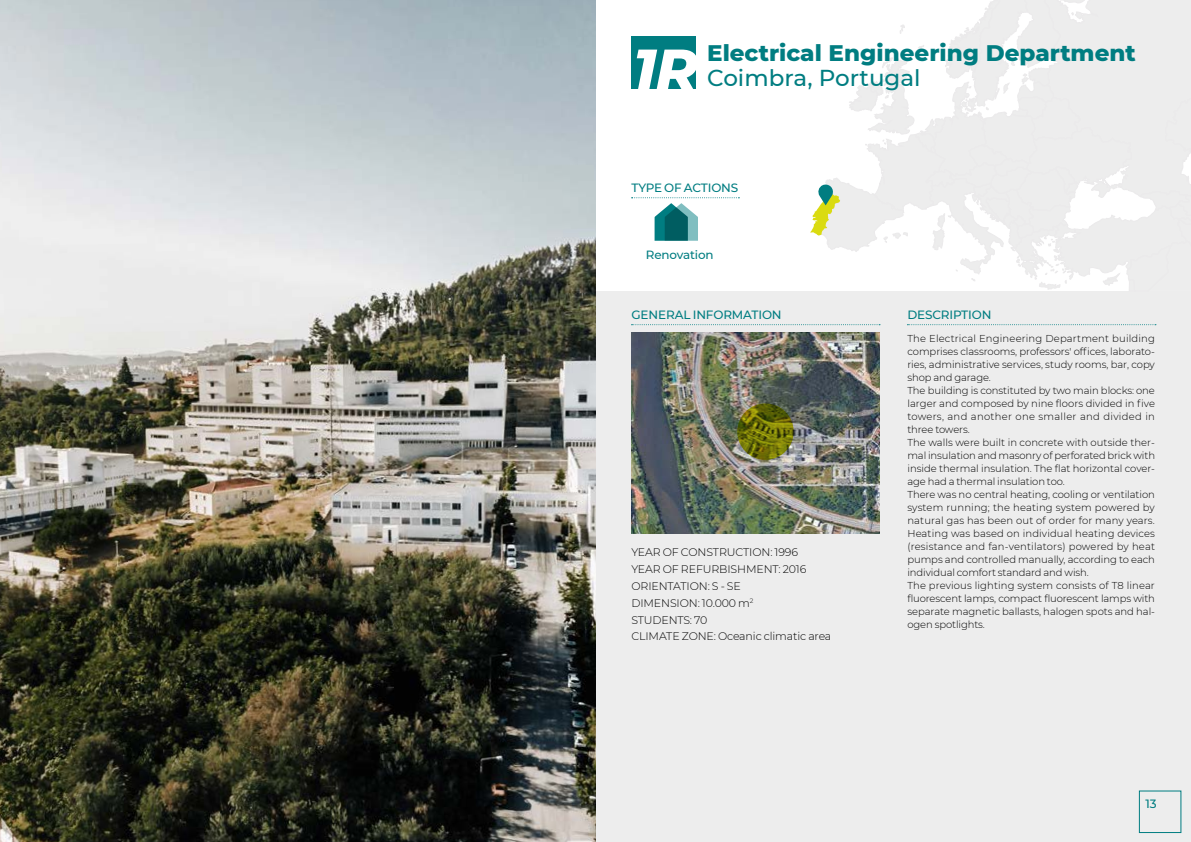
<style>
.page{position:relative;width:1191px;height:842px;background:#fff}
.page>*{position:absolute;margin:0;border:0;box-sizing:border-box;transform-origin:0 0}
.t1{font:italic 800 57px "Montserrat";color:#fff}
.t2{font:800 23px "Montserrat";color:#007d81}
.t3{font:500 23px "Montserrat";color:#007d81}
.t4{font:500 12px "Montserrat";letter-spacing:-.01em;color:#007d81}
.t5{font:500 11.9px "Montserrat";letter-spacing:-.01em;color:#007d81}
.t6{font:300 11px/16.8px "Montserrat";letter-spacing:-.01em;color:#000}
.t7{font:300 10px/13px "Montserrat";letter-spacing:-.005em;color:#000}
</style>
<div class="page">
<div style="left:595px;top:291px;width:596px;height:551px;background:#ededed"></div>
<div style="left:1138px;top:790px;width:43px;height:43px;border:1px solid #007d81"></div>
<svg style="left:810px;top:0;width:381px;height:291px"></svg>
<div style="left:631px;top:36px;width:65px;height:52px;background:#007d81"></div>
<svg style="left:631px;top:324px;width:249px;height:1px"></svg>
<img style="left:631px;top:332px;width:248px;height:201px">
<svg style="left:737px;top:403px;width:56px;height:57px;background:#6b6e08"></svg>
<svg style="left:907px;top:324px;width:249px;height:1px"></svg>
<svg style="left:631px;top:197px;width:108px;height:44px"></svg>
<img style="left:0;top:0;width:595px;height:842px">
<h1 class="t1" style="left:633px;top:27px;width:66px">1R</h1>
<h2 class="t2" style="left:707px;top:36px;width:430px">Electrical Engineering Department</h2>
<h2 class="t3" style="left:707px;top:62px;width:215px">Coimbra, Portugal</h2>
<p class="t4" style="left:631px;top:179px;width:108px">TYPE OF ACTIONS</p>
<p class="t5" style="left:646px;top:247px;width:69px">Renovation</p>
<p class="t4" style="left:631px;top:306px;width:152px">GENERAL INFORMATION</p>
<p class="t6" style="left:631px;top:543px;width:201px">YEAR OF CONSTRUCTION: 1996<br>YEAR OF REFURBISHMENT: 2016<br>ORIENTATION: S - SE<br>DIMENSION: 10.000 m<sup>2<br></sup>STUDENTS: 70<br>CLIMATE ZONE: Oceanic climatic area</p>
<p class="t4" style="left:907px;top:306px;width:86px">DESCRIPTION</p>
<p class="t7" style="left:907px;top:331px;width:249px">The Electrical Engineering Department building comprises classrooms, professors' offices, laborato&shy;ries, administrative services, study rooms, bar, copy shop and garage.<br>The building is constituted by two main blocks: one larger and composed by nine floors divided in five towers, and another one smaller and divided in three towers.<br>The walls were built in concrete with outside ther&shy;mal insulation and masonry of perforated brick with inside thermal insulation. The flat horizontal cover&shy;age had a thermal insulation too.<br>There was no central heating, cooling or ventilation system running; the heating system powered by natural gas has been out of order for many years.<br>Heating was based on individual heating devices (resistance and fan-ventilators) powered by heat pumps and controlled manually, according to each individual comfort standard and wish.<br>The previous lighting system consists of T8 linear fluorescent lamps, compact fluorescent lamps with separate magnetic ballasts, halogen spots and hal&shy;ogen spotlights.</p>
<p class="t4" style="left:1145px;top:795px;width:13px">13</p>
</div>
